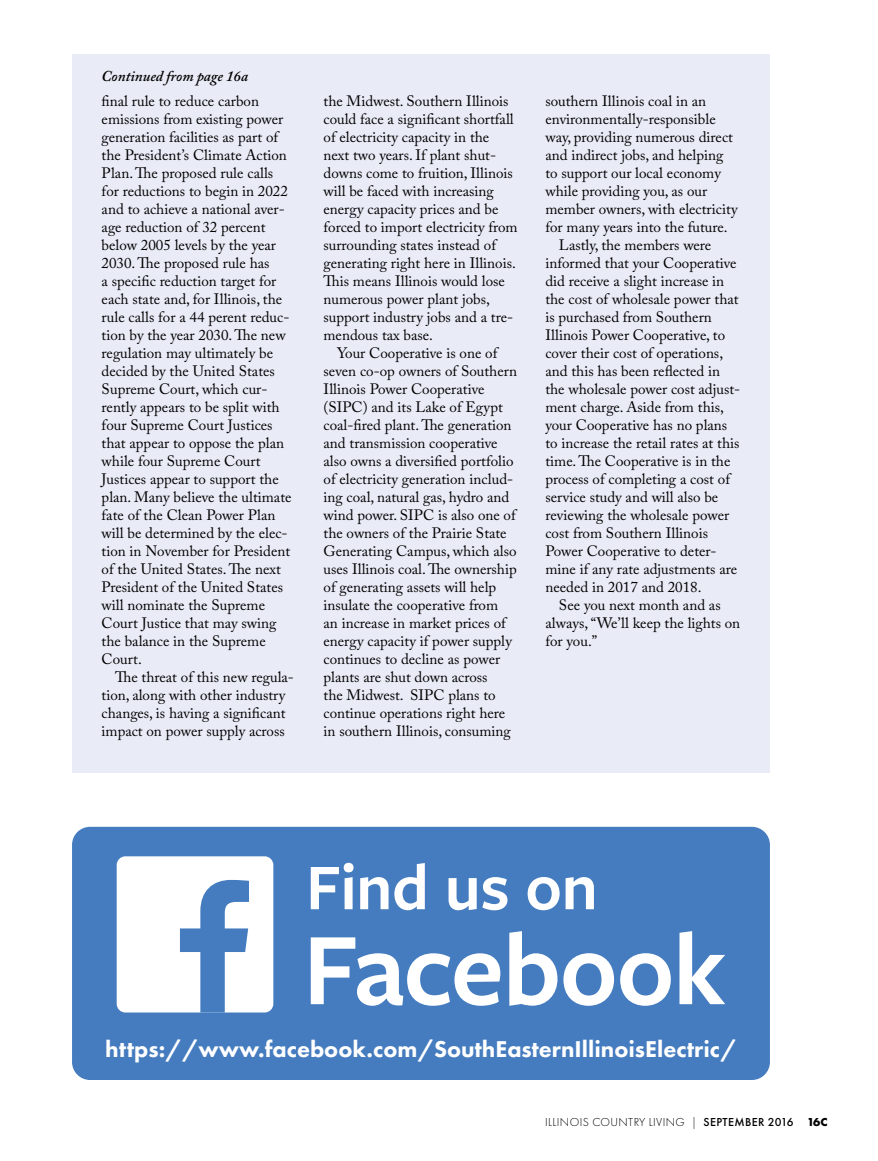
<style>
.page{position:relative;width:878px;height:1161px;background:#fff}
.page>*{position:absolute;margin:0;border:0;box-sizing:border-box;transform-origin:0 0}
.t1{font:800 23.7px "Futura PT";color:#fff}
.t2{font:15px/18px "Adobe Caslon Pro";color:#000}
.t3{font:italic 600 15px "Adobe Caslon Pro";color:#000}
.t4{font:300 12px "Futura PT";letter-spacing:.03em;color:#000}
.s1{font-weight:500}
.s2{font-weight:700}
</style>
<div class="page">
<div style="left:72px;top:54px;width:698px;height:719px;background:#e9ecf7"></div>
<div style="left:72px;top:827px;width:698px;height:253px;background:#457cbf;border-radius:18px"></div>
<svg style="left:311px;top:863px;width:42px;height:46px"></svg>
<svg style="left:360px;top:877px;width:28px;height:32px"></svg>
<svg style="left:394px;top:863px;width:31px;height:47px"></svg>
<svg style="left:448px;top:878px;width:28px;height:32px"></svg>
<svg style="left:482px;top:877px;width:25px;height:33px"></svg>
<svg style="left:527px;top:877px;width:32px;height:33px"></svg>
<svg style="left:565px;top:877px;width:29px;height:32px"></svg>
<svg style="left:311px;top:937px;width:189px;height:69px"></svg>
<svg style="left:509px;top:931px;width:48px;height:75px"></svg>
<svg style="left:563px;top:953px;width:51px;height:53px"></svg>
<svg style="left:620px;top:953px;width:50px;height:53px"></svg>
<svg style="left:679px;top:931px;width:46px;height:73px"></svg>
<div style="left:117px;top:856px;width:156px;height:157px;background:#fff;border-radius:9px"></div>
<svg style="left:180px;top:880px;width:69px;height:133px"></svg>
<p class="t3" style="left:102px;top:67px;width:148px">Continued from page 16a</p>
<p class="t2" style="left:102px;top:92px;width:191px">final rule to reduce carbon emissions from existing power generation facilities as part of the President’s Climate Action<br>Plan. The proposed rule calls for reductions to begin in 2022 and to achieve a national aver&shy;age reduction of 32 percent below 2005 levels by the year<br>2030. The proposed rule has<br>a specific reduction target for each state and, for Illinois, the rule calls for a 44 perent reduc&shy;tion by the year 2030. The new regulation may ultimately be decided by the United States<br>Supreme Court, which cur&shy;rently appears to be split with four Supreme Court Justices that appear to oppose the plan while four Supreme Court<br>Justices appear to support the plan. Many believe the ultimate fate of the Clean Power Plan will be determined by the elec&shy;tion in November for President of the United States. The next<br>President of the United States will nominate the Supreme<br>Court Justice that may swing the balance in the Supreme<br>Court.</p>
<p class="t2" style="left:102px;top:668px;width:194px;text-indent:14px">The threat of this new regula&shy;tion, along with other industry changes, is having a significant impact on power supply across</p>
<p class="t2" style="left:323px;top:92px;width:196px">the Midwest. Southern Illinois could face a significant shortfall of electricity capacity in the next two years. If plant shut&shy;downs come to fruition, Illinois will be faced with increasing energy capacity prices and be forced to import electricity from surrounding states instead of generating right here in Illinois.<br>This means Illinois would lose numerous power plant jobs, support industry jobs and a tre&shy;mendous tax base.</p>
<p class="t2" style="left:323px;top:344px;width:195px;text-indent:13px">Your Cooperative is one of seven co-op owners of Southern<br>Illinois Power Cooperative (SIPC) and its Lake of Egypt coal-fired plant. The generation and transmission cooperative also owns a diversified portfolio of electricity generation includ&shy;ing coal, natural gas, hydro and wind power. SIPC is also one of the owners of the Prairie State<br>Generating Campus, which also uses Illinois coal. The ownership of generating assets will help insulate the cooperative from<br>an increase in market prices of energy capacity if power supply continues to decline as power plants are shut down across<br>the Midwest. SIPC plans to continue operations right here in southern Illinois, consuming</p>
<p class="t2" style="left:545px;top:92px;width:162px">southern Illinois coal in an</p>
<p class="t2" style="left:545px;top:110px;width:172px">environmentally-responsible</p>
<p class="t2" style="left:545px;top:128px;width:189px">way, providing numerous direct</p>
<p class="t2" style="left:545px;top:146px;width:179px">and indirect jobs, and helping</p>
<p class="t2" style="left:545px;top:164px;width:177px">to support our local economy</p>
<p class="t2" style="left:545px;top:182px;width:163px">while providing you, as our</p>
<p class="t2" style="left:545px;top:200px;width:194px">member owners, with electricity</p>
<p class="t2" style="left:545px;top:218px;width:184px">for many years into the future.</p>
<p class="t2" style="left:559px;top:236px;width:154px">Lastly, the members were</p>
<p class="t2" style="left:545px;top:254px;width:193px">informed that your Cooperative</p>
<p class="t2" style="left:545px;top:272px;width:180px">did receive a slight increase in</p>
<p class="t2" style="left:545px;top:290px;width:195px">the cost of wholesale power that</p>
<p class="t2" style="left:545px;top:308px;width:168px">is purchased from Southern</p>
<p class="t2" style="left:545px;top:326px;width:181px">Illinois Power Cooperative, to</p>
<p class="t2" style="left:545px;top:344px;width:179px">cover their cost of operations,</p>
<p class="t2" style="left:545px;top:362px;width:176px">and this has been reflected in</p>
<p class="t2" style="left:545px;top:380px;width:196px">the wholesale power cost adjust-</p>
<p class="t2" style="left:545px;top:398px;width:180px">ment charge. Aside from this,</p>
<p class="t2" style="left:545px;top:416px;width:183px">your Cooperative has no plans</p>
<p class="t2" style="left:545px;top:434px;width:195px">to increase the retail rates at this</p>
<p class="t2" style="left:545px;top:452px;width:186px">time. The Cooperative is in the</p>
<p class="t2" style="left:545px;top:470px;width:186px">process of completing a cost of</p>
<p class="t2" style="left:545px;top:488px;width:174px">service study and will also be</p>
<p class="t2" style="left:545px;top:506px;width:185px">reviewing the wholesale power</p>
<p class="t2" style="left:545px;top:524px;width:164px">cost from Southern Illinois</p>
<p class="t2" style="left:545px;top:542px;width:173px">Power Cooperative to deter-</p>
<p class="t2" style="left:545px;top:560px;width:193px">mine if any rate adjustments are</p>
<p class="t2" style="left:545px;top:578px;width:158px">needed in 2017 and 2018.</p>
<p class="t2" style="left:559px;top:596px;width:163px">See you next month and as</p>
<p class="t2" style="left:545px;top:614px;width:196px">always, “We’ll keep the lights on</p>
<p class="t2" style="left:545px;top:632px;width:53px">for you.”</p>
<h1 class="t1" style="left:105px;top:1034px;width:633px">https://www.facebook.com/SouthEasternIllinoisElectric/</h1>
<p class="t4" style="left:545px;top:1115px;width:283px">ILLINOIS COUNTRY LIVING | <span class="s1">SEPTEMBER 2016</span> <span class="s2">16c</span></p>
</div>
